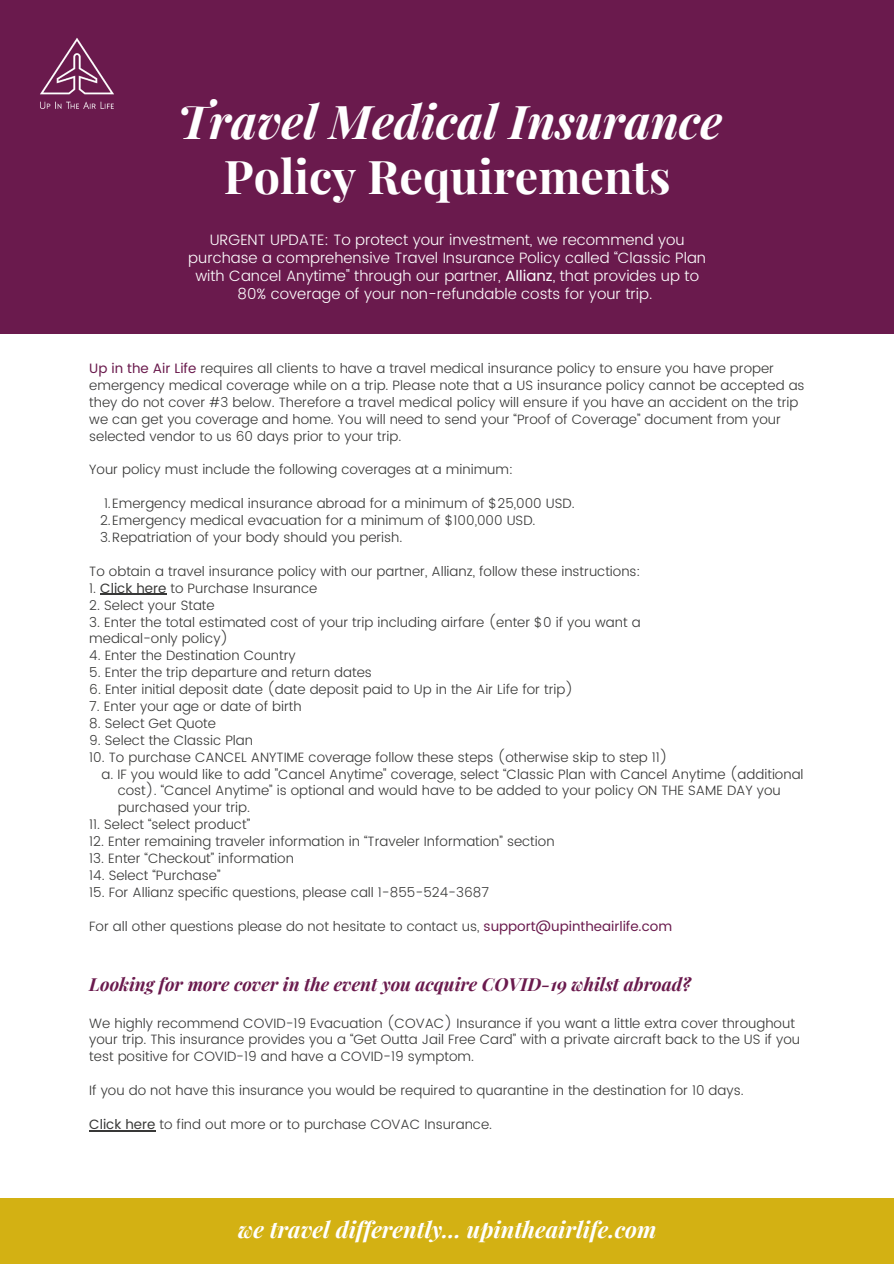
<style>
.page{position:relative;width:894px;height:1264px;background:#fff}
.page>*{position:absolute;margin:0;border:0;box-sizing:border-box;transform-origin:0 0}
.t1{font:italic 700 46.5px/55.2px "Playfair Display";color:#fff;text-align:center}
.t2{font:italic 700 22.5px "Playfair Display";color:#fff}
.t3{font:italic 700 18px "Playfair Display";color:#6a1a4d}
.t4{font:300 15px/18px "Poppins";color:#fff;text-align:center}
.t5{font:300 13.5px/17px "Poppins";color:#383837}
.s1{font-style:normal}
.s2{font-weight:400}
.s3{font-weight:400;color:#6a1a4d}
</style>
<div class="page">
<div style="left:0;top:1198px;width:893px;height:65px;background:#d3b113"></div>
<div style="left:0;top:0;width:893px;height:334px;background:#6a1a4d"></div>
<img style="left:40px;top:38px;width:74px;height:71px">
<hr style="left:100px;top:594px;width:66px;height:1px;background:#383837">
<hr style="left:89px;top:1129px;width:66px;height:2px;background:#383837">
<p class="t1" style="left:177px;top:92px;width:546px">Travel Medical Insurance<br><span class="s1">Policy Requirements</span></p>
<p class="t4" style="left:188px;top:230px;width:519px">URGENT UPDATE: To protect your investment, we recommend you purchase a comprehensive Travel Insurance Policy called “Classic Plan with Cancel Anytime" through our partner, <span class="s2">Allianz</span>, that provides up to 80% coverage of your non-refundable costs for your trip.</p>
<p class="t5" style="left:89px;top:360px;width:716px"><span class="s3">Up in the Air Life</span> requires all clients to have a travel medical insurance policy to ensure you have proper emergency medical coverage while on a trip. Please note that a US insurance policy cannot be accepted as they do not cover #3 below. Therefore a travel medical policy will ensure if you have an accident on the trip we can get you coverage and home. You will need to send your “Proof of Coverage” document from your selected vendor to us 60 days prior to your trip.</p>
<p class="t5" style="left:89px;top:461px;width:425px">Your policy must include the following coverages at a minimum:</p>
<p class="t5" style="left:104px;top:495px;width:472px">1.Emergency medical insurance abroad for a minimum of $25,000 USD.</p>
<p class="t5" style="left:100px;top:512px;width:437px">2.Emergency medical evacuation for a minimum of $100,000 USD.</p>
<p class="t5" style="left:100px;top:529px;width:304px">3.Repatriation of your body should you perish.</p>
<p class="t5" style="left:89px;top:562px;width:552px">To obtain a travel insurance policy with our partner, Allianz, follow these instructions:</p>
<p class="t5" style="left:89px;top:579px;width:229px">1. <span class="s2">Click here</span> to Purchase Insurance</p>
<p class="t5" style="left:89px;top:596px;width:127px">2. Select your State</p>
<p class="t5" style="left:89px;top:613px;width:552px">3. Enter the total estimated cost of your trip including airfare (enter $0 if you want a</p>
<p class="t5" style="left:89px;top:630px;width:141px">medical-only policy)</p>
<p class="t5" style="left:89px;top:647px;width:208px">4. Enter the Destination Country</p>
<p class="t5" style="left:89px;top:664px;width:284px">5. Enter the trip departure and return dates</p>
<p class="t5" style="left:89px;top:681px;width:485px">6. Enter initial deposit date (date deposit paid to Up in the Air Life for trip)</p>
<p class="t5" style="left:89px;top:698px;width:214px">7. Enter your age or date of birth</p>
<p class="t5" style="left:89px;top:714px;width:128px">8. Select Get Quote</p>
<p class="t5" style="left:89px;top:731px;width:165px">9. Select the Classic Plan</p>
<p class="t5" style="left:89px;top:748px;width:580px">10. To purchase CANCEL ANYTIME coverage follow these steps (otherwise skip to step 11)</p>
<p class="t5" style="left:101px;top:765px;width:703px">a. IF you would like to add "Cancel Anytime" coverage, select “Classic Plan with Cancel Anytime (additional</p>
<p class="t5" style="left:118px;top:782px;width:664px">cost). “Cancel Anytime” is optional and would have to be added to your policy ON THE SAME DAY you</p>
<p class="t5" style="left:118px;top:799px;width:134px">purchased your trip.</p>
<p class="t5" style="left:89px;top:816px;width:162px">11. Select “select product”</p>
<p class="t5" style="left:89px;top:833px;width:466px">12. Enter remaining traveler information in “Traveler Information” section</p>
<p class="t5" style="left:89px;top:850px;width:206px">13. Enter “Checkout” information</p>
<p class="t5" style="left:89px;top:866px;width:133px">14. Select “Purchase”</p>
<p class="t5" style="left:89px;top:883px;width:401px">15. For Allianz specific questions, please call 1-855-524-3687</p>
<p class="t5" style="left:89px;top:917px;width:584px">For all other questions please do not hesitate to contact us, <span class="s3">support@upintheairlife.com</span></p>
<p class="t3" style="left:89px;top:972px;width:603px">Looking for more cover in the event you acquire COVID-19 whilst abroad?</p>
<p class="t5" style="left:89px;top:1014px;width:712px">We highly recommend COVID-19 Evacuation (COVAC) Insurance if you want a little extra cover throughout your trip. This insurance provides you a “Get Outta Jail Free Card” with a private aircraft back to the US if you test positive for COVID-19 and have a COVID-19 symptom.</p>
<p class="t5" style="left:89px;top:1081px;width:655px">If you do not have this insurance you would be required to quarantine in the destination for 10 days.</p>
<p class="t5" style="left:89px;top:1115px;width:404px"><span class="s2">Click here</span> to find out more or to purchase COVAC Insurance.</p>
<p class="t2" style="left:238px;top:1213px;width:419px">we travel differently... upintheairlife.com</p>
</div>
